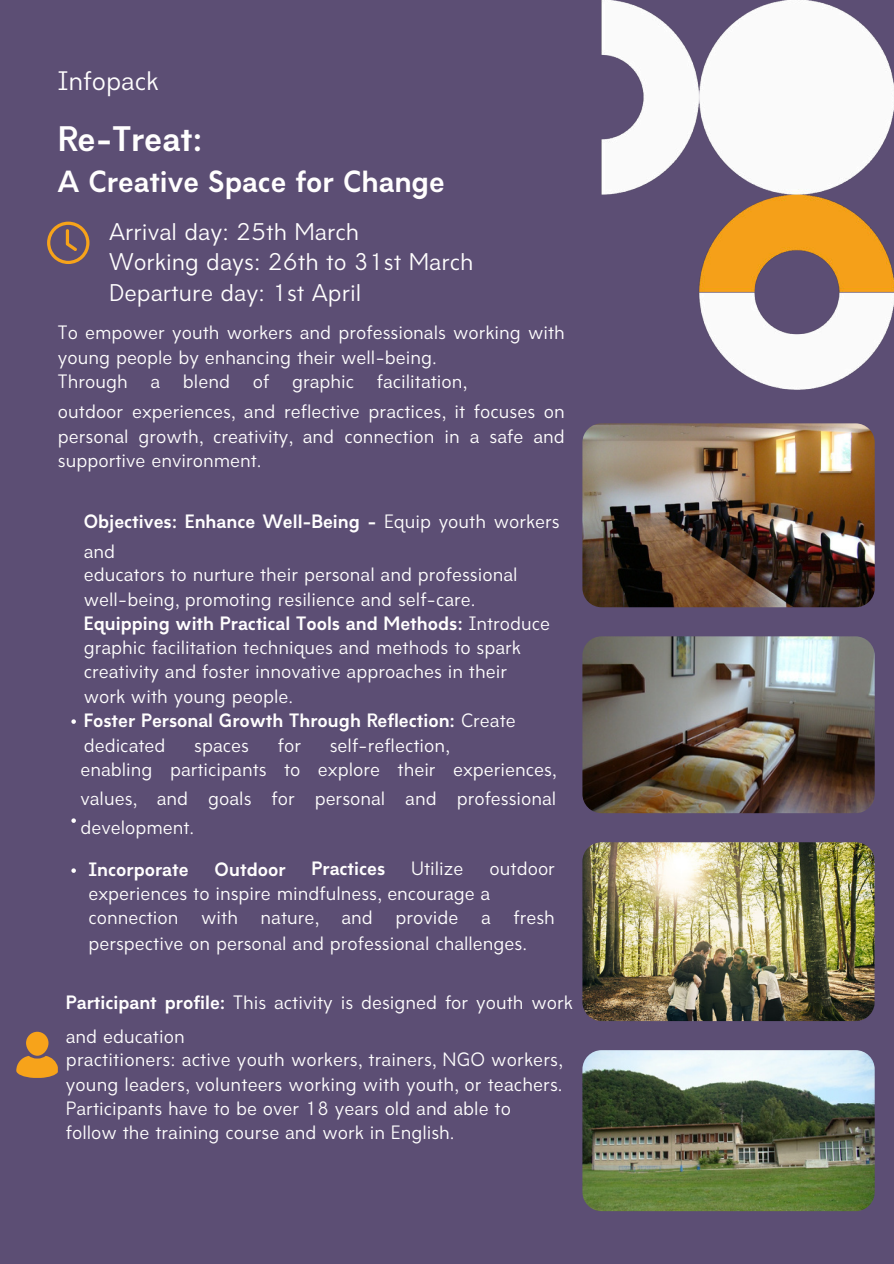
<style>
.page{position:relative;width:894px;height:1264px;background:#fff}
.page>*{position:absolute;margin:0;border:0;box-sizing:border-box;transform-origin:0 0}
.t1{font:700 33px "Amicale";color:#fffefe}
.t2{font:700 28.5px "Amicale";color:#fffefe}
.t3{font:24.9px "Amicale";color:#fffefe}
.t4{font:22.5px/30.3px "Amicale";color:#fffefe}
.t5{font:18px/24.2px "Amicale";color:#fffefe}
.t6{font:700 18px/29.2px "Amicale";color:#fffefe}
.s1{font-weight:400}
.s2{font-weight:700}
</style>
<div class="page">
<div style="left:0;top:0;width:893px;height:1263px;background:#5c4e74"></div>
<svg style="left:47px;top:222px;width:42px;height:42px"></svg>
<img style="left:601px;top:0;width:292px;height:390px">
<img style="left:582px;top:423px;width:292px;height:184px;border-radius:19px">
<img style="left:582px;top:636px;width:292px;height:177px;border-radius:19px">
<img style="left:582px;top:842px;width:292px;height:179px">
<img style="left:582px;top:1050px;width:292px;height:161px;border-radius:19px">
<div style="left:26px;top:1031px;width:22px;height:24px;background:#f7a31a;border-radius:50%"></div>
<svg style="left:16px;top:1055px;width:42px;height:22px"></svg>
<svg style="left:71px;top:719px;width:5px;height:4px"></svg>
<svg style="left:71px;top:818px;width:5px;height:4px"></svg>
<svg style="left:71px;top:868px;width:5px;height:4px"></svg>
<h3 class="t3" style="left:58px;top:59px;width:102px">Infopack</h3>
<h1 class="t1" style="left:58px;top:110px;width:146px">Re-Treat:</h1>
<h2 class="t2" style="left:58px;top:157px;width:388px">A Creative Space for Change</h2>
<p class="t4" style="left:109px;top:214px;width:366px">Arrival day: 25th March<br>Working days: 26th to 31st March<br>Departure day: 1st April</p>
<p class="t5" style="left:58px;top:318px;width:508px;line-height:24.8px">To empower youth workers and professionals working with young people by enhancing their well-being.<br>Through</p>
<p class="t5" style="left:58px;top:365px;width:508px;line-height:29.4px;text-indent:319px">facilitation,<br>outdoor experiences, and reflective practices, it focuses on</p>
<p class="t5" style="left:58px;top:421px;width:508px;line-height:24.8px">personal growth, creativity, and connection in a safe and supportive environment.</p>
<p class="t5" style="left:150px;top:367px;width:11px">a</p>
<p class="t5" style="left:183px;top:367px;width:48px">blend</p>
<p class="t5" style="left:253px;top:367px;width:18px">of</p>
<p class="t5" style="left:292px;top:367px;width:64px">graphic</p>
<p class="t6" style="left:84px;top:505px;width:477px">Objectives: Enhance Well-Being - <span class="s1">Equip youth workers and</span></p>
<p class="t5" style="left:84px;top:560px;width:468px">educators to nurture their personal and professional well-being, promoting resilience and self-care.<br><span class="s2">Equipping with Practical Tools and Methods:</span> Introduce graphic facilitation techniques and methods to spark creativity and foster innovative approaches in their work with young people.<br><span class="s2">Foster Personal Growth Through Reflection:</span> Create</p>
<p class="t5" style="left:84px;top:731px;width:83px">dedicated</p>
<p class="t5" style="left:194px;top:731px;width:56px">spaces</p>
<p class="t5" style="left:278px;top:731px;width:25px">for</p>
<p class="t5" style="left:80px;top:731px;width:477px;line-height:23.7px;text-indent:249px">self-reflection,<br>enabling participants to explore their experiences,</p>
<p class="t5" style="left:80px;top:781px;width:477px;line-height:29.2px">values, and goals for personal and professional development.</p>
<p class="t6" style="left:88px;top:853px;width:102px">Incorporate</p>
<p class="t6" style="left:214px;top:853px;width:72px">Outdoor</p>
<p class="t6" style="left:311px;top:851px;width:75px">Practices</p>
<p class="t5" style="left:411px;top:854px;width:54px">Utilize</p>
<p class="t5" style="left:88px;top:853px;width:468px;line-height:25.7px;text-indent:401px">outdoor experiences to inspire mindfulness, encourage a</p>
<p class="t5" style="left:88px;top:903px;width:91px">connection</p>
<p class="t5" style="left:201px;top:903px;width:38px">with</p>
<p class="t5" style="left:260px;top:903px;width:60px">nature,</p>
<p class="t5" style="left:341px;top:903px;width:33px">and</p>
<p class="t5" style="left:395px;top:903px;width:64px">provide</p>
<p class="t5" style="left:481px;top:903px;width:11px">a</p>
<p class="t5" style="left:88px;top:902px;width:468px;line-height:25.7px;text-indent:425px">fresh perspective on personal and professional challenges.</p>
<p class="t5" style="left:66px;top:983px;width:508px;line-height:33.8px"><span class="s2">Participant profile:</span> This activity is designed for youth work and education</p>
<p class="t5" style="left:66px;top:1045px;width:498px">practitioners: active youth workers, trainers, NGO workers, young leaders, volunteers working with youth, or teachers.<br>Participants have to be over 18 years old and able to follow the training course and work in English.</p>
</div>
